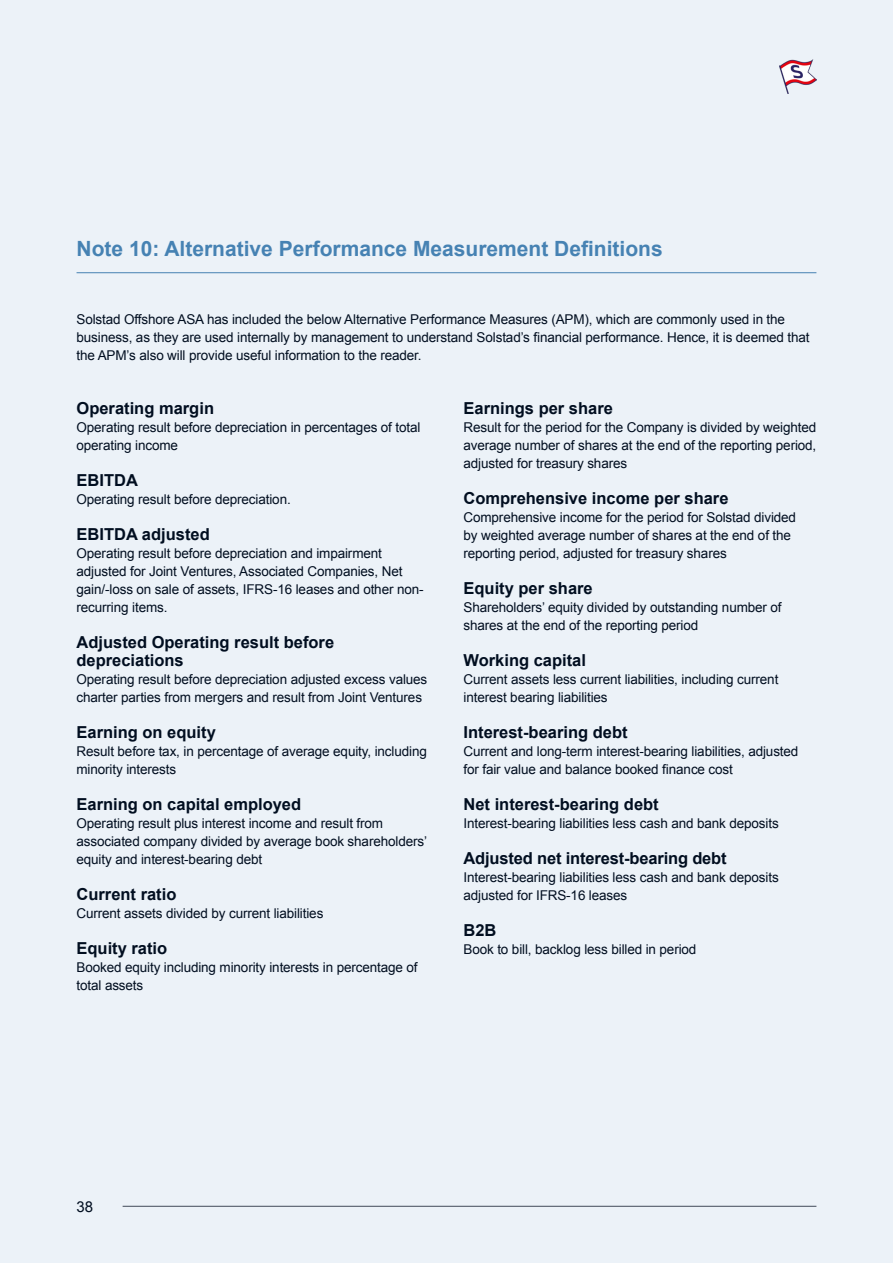
<style>
.page{position:relative;width:893px;height:1263px;background:#ecf2f8}
.page>*{position:absolute;margin:0;border:0;box-sizing:border-box;transform-origin:0 0}
.Note_Heading{font:700 21px "Arial";color:#4682b3}
.Heading_3{font:700 16.5px/18px "Arial";color:#010e20}
.Body{font:700 16.5px "Arial";letter-spacing:-.01em;color:#010e20}
.t1{font:15px "Arial";color:#010e20}
.Body-2{font:13.5px/18px "Arial";letter-spacing:-.01em;color:#010e20}
</style>
<div class="page">
<hr style="left:77px;top:272px;width:739px;height:1px;background:#4682b3">
<hr style="left:123px;top:1206px;width:693px;height:1px;background:#414a58">
<img style="left:779px;top:59px;width:37px;height:35px">
<p class="Note_Heading" style="left:77px;top:234px;width:588px">Note 10: Alternative Performance Measurement Definitions</p>
<p class="Body-2" style="left:77px;top:310px;width:735px">Solstad Offshore ASA has included the below Alternative Performance Measures (APM), which are commonly used in the business, as they are used internally by management to understand Solstad’s financial performance. Hence, it is deemed that the APM’s also will provide useful information to the reader.</p>
<p class="Heading_3" style="left:77px;top:400px;width:139px">Operating margin</p>
<p class="Body-2" style="left:77px;top:418px;width:345px">Operating result before depreciation in percentages of total operating income</p>
<p class="Heading_3" style="left:77px;top:472px;width:63px">EBITDA</p>
<p class="Body-2" style="left:77px;top:490px;width:216px">Operating result before depreciation.</p>
<p class="Heading_3" style="left:77px;top:526px;width:135px">EBITDA adjusted</p>
<p class="Body-2" style="left:77px;top:544px;width:349px">Operating result before depreciation and impairment adjusted for Joint Ventures, Associated Companies, Net gain/-loss on sale of assets, IFRS-16 leases and other non&shy;recurring items.</p>
<p class="Heading_3" style="left:77px;top:634px;width:259px">Adjusted Operating result before depreciations</p>
<p class="Body-2" style="left:77px;top:670px;width:352px">Operating result before depreciation adjusted excess values charter parties from mergers and result from Joint Ventures</p>
<p class="Heading_3" style="left:77px;top:724px;width:141px">Earning on equity</p>
<p class="Body-2" style="left:77px;top:742px;width:352px">Result before tax, in percentage of average equity, including minority interests</p>
<p class="Heading_3" style="left:77px;top:796px;width:226px">Earning on capital employed</p>
<p class="Body-2" style="left:77px;top:814px;width:352px">Operating result plus interest income and result from associated company divided by average book shareholders’ equity and interest-bearing debt</p>
<p class="Heading_3" style="left:77px;top:886px;width:101px">Current ratio</p>
<p class="Body-2" style="left:77px;top:904px;width:248px">Current assets divided by current liabilities</p>
<p class="Heading_3" style="left:77px;top:940px;width:92px">Equity ratio</p>
<p class="Body-2" style="left:77px;top:958px;width:343px">Booked equity including minority interests in percentage of total assets</p>
<p class="Heading_3" style="left:463px;top:400px;width:151px">Earnings per share</p>
<p class="Body-2" style="left:463px;top:418px;width:354px;text-align:justify">Result for the period for the Company is divided by weighted average number of shares at the end of the reporting period, adjusted for treasury shares</p>
<p class="Heading_3" style="left:463px;top:490px;width:267px">Comprehensive income per share</p>
<p class="Body-2" style="left:463px;top:508px;width:334px">Comprehensive income for the period for Solstad divided by weighted average number of shares at the end of the reporting period, adjusted for treasury shares</p>
<p class="Heading_3" style="left:463px;top:580px;width:131px">Equity per share</p>
<p class="Body-2" style="left:463px;top:598px;width:320px">Shareholders’ equity divided by outstanding number of shares at the end of the reporting period</p>
<p class="Heading_3" style="left:463px;top:652px;width:124px">Working capital</p>
<p class="Body-2" style="left:463px;top:670px;width:316px">Current assets less current liabilities, including current interest bearing liabilities</p>
<p class="Heading_3" style="left:463px;top:724px;width:166px">Interest-bearing debt</p>
<p class="Body-2" style="left:463px;top:742px;width:336px">Current and long-term interest-bearing liabilities, adjusted for fair value and balance booked finance cost</p>
<p class="Heading_3" style="left:463px;top:796px;width:197px">Net interest-bearing debt</p>
<p class="Body-2" style="left:463px;top:814px;width:317px">Interest-bearing liabilities less cash and bank deposits</p>
<p class="Body" style="left:463px;top:847px;width:265px">Adjusted net interest-bearing debt</p>
<p class="Body-2" style="left:463px;top:868px;width:317px">Interest-bearing liabilities less cash and bank deposits adjusted for IFRS-16 leases</p>
<p class="Heading_3" style="left:463px;top:922px;width:35px">B2B</p>
<p class="Body-2" style="left:463px;top:940px;width:234px">Book to bill, backlog less billed in period</p>
<p class="t1" style="left:77px;top:1197px;width:18px">38</p>
</div>
